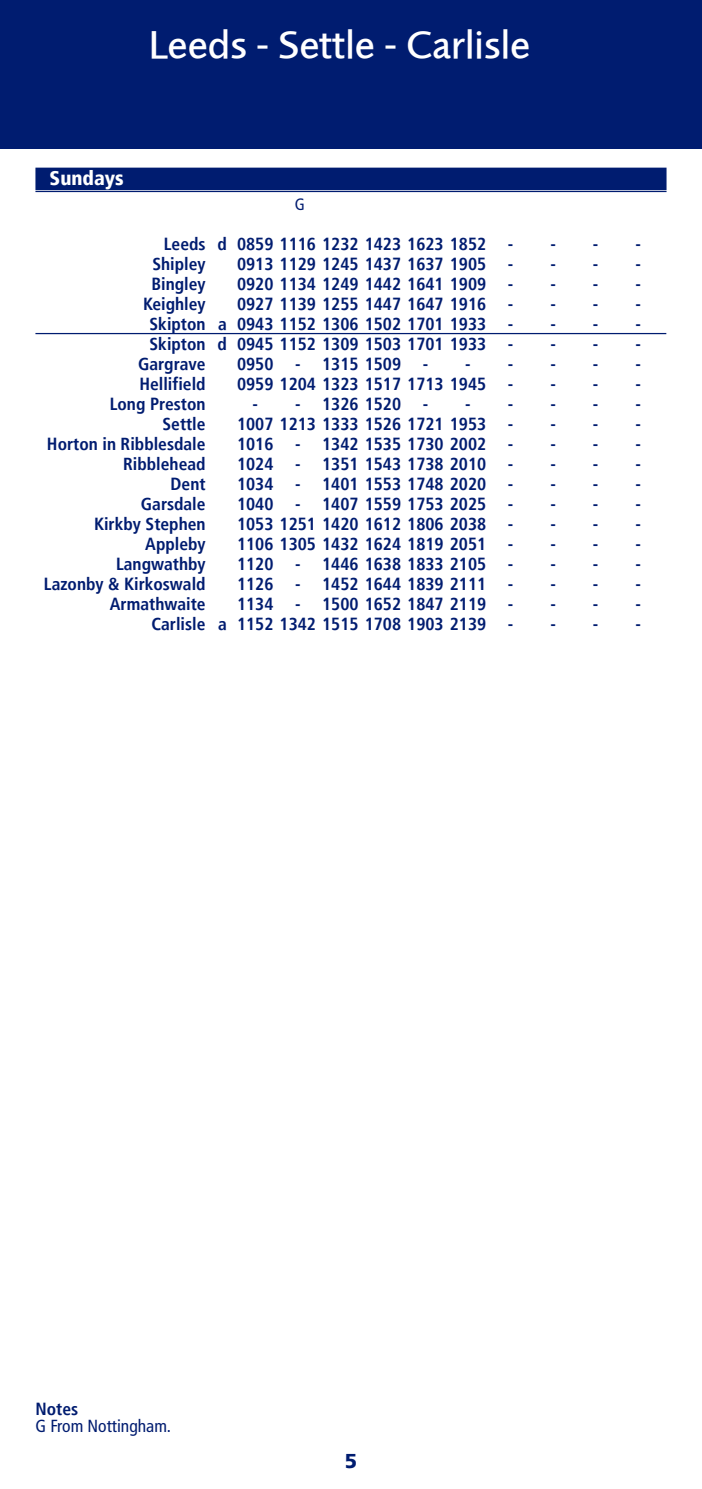
<style>
.page{position:relative;width:702px;height:1489px;background:#fff}
.page>*{position:absolute;margin:0;border:0;box-sizing:border-box;transform-origin:0 0}
.Table_Head_Sunday{font:500 40px "Foundry Sans";color:#fff}
.Day_Head_Mon_-_Sun{font:900 condensed 20px "Frutiger LT";color:#fff}
.Folio_Right{font:900 20px "Frutiger LT";color:#001c70}
.Table_Text{font:700 condensed 17.5px "Frutiger LT";color:#001c70}
.Notes{font:condensed 17.5px "Frutiger LT";color:#001c70}
.Notes_Head{font:700 condensed 17.5px "Frutiger LT";color:#001c70}
.Codes_-_Medium{font:condensed 16.5px "Frutiger LT";color:#001c70}
</style>
<div class="page">
<div style="left:0;top:0;width:702px;height:149px;background:#001c70"></div>
<div style="left:35px;top:168px;width:631px;height:22px;background:#001c70"></div>
<hr style="left:35px;top:191px;width:631px;height:1px;background:#001c70">
<hr style="left:35px;top:333px;width:631px;height:1px;background:#001c70">
<p class="Table_Head_Sunday" style="left:149px;top:21px;width:383px">Leeds - Settle - Carlisle</p>
<p class="Day_Head_Mon_-_Sun" style="left:50px;top:166px;width:76px">Sundays</p>
<p class="Codes_-_Medium" style="left:295px;top:195px;width:12px">G</p>
<p class="Table_Text" style="left:164px;top:233px;width:351px">Leeds d 0859 1116 1232 1423 1623 1852 -</p>
<p class="Table_Text" style="left:550px;top:233px;width:50px">- -</p>
<p class="Table_Text" style="left:635px;top:233px;width:7px">-</p>
<p class="Table_Text" style="left:152px;top:253px;width:55px">Shipley</p>
<p class="Table_Text" style="left:237px;top:253px;width:278px">0913 1129 1245 1437 1637 1905 -</p>
<p class="Table_Text" style="left:550px;top:253px;width:50px">- -</p>
<p class="Table_Text" style="left:635px;top:253px;width:7px">-</p>
<p class="Table_Text" style="left:151px;top:273px;width:56px">Bingley</p>
<p class="Table_Text" style="left:237px;top:273px;width:278px">0920 1134 1249 1442 1641 1909 -</p>
<p class="Table_Text" style="left:550px;top:273px;width:50px">- -</p>
<p class="Table_Text" style="left:635px;top:273px;width:7px">-</p>
<p class="Table_Text" style="left:143px;top:293px;width:64px">Keighley</p>
<p class="Table_Text" style="left:237px;top:293px;width:278px">0927 1139 1255 1447 1647 1916 -</p>
<p class="Table_Text" style="left:550px;top:293px;width:50px">- -</p>
<p class="Table_Text" style="left:635px;top:293px;width:7px">-</p>
<p class="Table_Text" style="left:149px;top:313px;width:365px">Skipton a 0943 1152 1306 1502 1701 1933 -</p>
<p class="Table_Text" style="left:550px;top:313px;width:50px">- -</p>
<p class="Table_Text" style="left:635px;top:313px;width:7px">-</p>
<p class="Table_Text" style="left:149px;top:333px;width:365px">Skipton d 0945 1152 1309 1503 1701 1933 -</p>
<p class="Table_Text" style="left:550px;top:333px;width:50px">- -</p>
<p class="Table_Text" style="left:635px;top:333px;width:7px">-</p>
<p class="Table_Text" style="left:138px;top:353px;width:69px">Gargrave</p>
<p class="Table_Text" style="left:237px;top:353px;width:193px">0950 - 1315 1509 -</p>
<p class="Table_Text" style="left:465px;top:353px;width:50px">- -</p>
<p class="Table_Text" style="left:550px;top:353px;width:50px">- -</p>
<p class="Table_Text" style="left:635px;top:353px;width:7px">-</p>
<p class="Table_Text" style="left:139px;top:373px;width:68px">Hellifield</p>
<p class="Table_Text" style="left:237px;top:373px;width:278px">0959 1204 1323 1517 1713 1945 -</p>
<p class="Table_Text" style="left:550px;top:373px;width:50px">- -</p>
<p class="Table_Text" style="left:635px;top:373px;width:7px">-</p>
<p class="Table_Text" style="left:110px;top:393px;width:97px">Long Preston</p>
<p class="Table_Text" style="left:252px;top:393px;width:177px">- - 1326 1520 -</p>
<p class="Table_Text" style="left:465px;top:393px;width:50px">- -</p>
<p class="Table_Text" style="left:550px;top:393px;width:50px">- -</p>
<p class="Table_Text" style="left:635px;top:393px;width:7px">-</p>
<p class="Table_Text" style="left:162px;top:413px;width:45px">Settle</p>
<p class="Table_Text" style="left:237px;top:413px;width:278px">1007 1213 1333 1526 1721 1953 -</p>
<p class="Table_Text" style="left:550px;top:413px;width:50px">- -</p>
<p class="Table_Text" style="left:635px;top:413px;width:7px">-</p>
<p class="Table_Text" style="left:47px;top:433px;width:160px">Horton in Ribblesdale</p>
<p class="Table_Text" style="left:237px;top:433px;width:278px">1016 - 1342 1535 1730 2002 -</p>
<p class="Table_Text" style="left:550px;top:433px;width:50px">- -</p>
<p class="Table_Text" style="left:635px;top:433px;width:7px">-</p>
<p class="Table_Text" style="left:123px;top:453px;width:84px">Ribblehead</p>
<p class="Table_Text" style="left:237px;top:453px;width:278px">1024 - 1351 1543 1738 2010 -</p>
<p class="Table_Text" style="left:550px;top:453px;width:50px">- -</p>
<p class="Table_Text" style="left:635px;top:453px;width:7px">-</p>
<p class="Table_Text" style="left:170px;top:473px;width:37px">Dent</p>
<p class="Table_Text" style="left:237px;top:473px;width:278px">1034 - 1401 1553 1748 2020 -</p>
<p class="Table_Text" style="left:550px;top:473px;width:50px">- -</p>
<p class="Table_Text" style="left:635px;top:473px;width:7px">-</p>
<p class="Table_Text" style="left:141px;top:493px;width:66px">Garsdale</p>
<p class="Table_Text" style="left:237px;top:493px;width:278px">1040 - 1407 1559 1753 2025 -</p>
<p class="Table_Text" style="left:550px;top:493px;width:50px">- -</p>
<p class="Table_Text" style="left:635px;top:493px;width:7px">-</p>
<p class="Table_Text" style="left:94px;top:513px;width:113px">Kirkby Stephen</p>
<p class="Table_Text" style="left:237px;top:513px;width:278px">1053 1251 1420 1612 1806 2038 -</p>
<p class="Table_Text" style="left:550px;top:513px;width:50px">- -</p>
<p class="Table_Text" style="left:635px;top:513px;width:7px">-</p>
<p class="Table_Text" style="left:145px;top:533px;width:62px">Appleby</p>
<p class="Table_Text" style="left:237px;top:533px;width:278px">1106 1305 1432 1624 1819 2051 -</p>
<p class="Table_Text" style="left:550px;top:533px;width:50px">- -</p>
<p class="Table_Text" style="left:635px;top:533px;width:7px">-</p>
<p class="Table_Text" style="left:116px;top:553px;width:91px">Langwathby</p>
<p class="Table_Text" style="left:237px;top:553px;width:278px">1120 - 1446 1638 1833 2105 -</p>
<p class="Table_Text" style="left:550px;top:553px;width:50px">- -</p>
<p class="Table_Text" style="left:635px;top:553px;width:7px">-</p>
<p class="Table_Text" style="left:44px;top:573px;width:163px">Lazonby &amp; Kirkoswald</p>
<p class="Table_Text" style="left:237px;top:573px;width:278px">1126 - 1452 1644 1839 2111 -</p>
<p class="Table_Text" style="left:550px;top:573px;width:50px">- -</p>
<p class="Table_Text" style="left:635px;top:573px;width:7px">-</p>
<p class="Table_Text" style="left:110px;top:593px;width:97px">Armathwaite</p>
<p class="Table_Text" style="left:237px;top:593px;width:278px">1134 - 1500 1652 1847 2119 -</p>
<p class="Table_Text" style="left:550px;top:593px;width:50px">- -</p>
<p class="Table_Text" style="left:635px;top:593px;width:7px">-</p>
<p class="Table_Text" style="left:151px;top:613px;width:363px">Carlisle a 1152 1342 1515 1708 1903 2139 -</p>
<p class="Table_Text" style="left:550px;top:613px;width:50px">- -</p>
<p class="Table_Text" style="left:635px;top:613px;width:7px">-</p>
<p class="Notes_Head" style="left:35px;top:1398px;width:44px">Notes</p>
<p class="Notes" style="left:35px;top:1415px;width:137px">G From Nottingham.</p>
<p class="Folio_Right" style="left:345px;top:1448px;width:14px">5</p>
</div>
